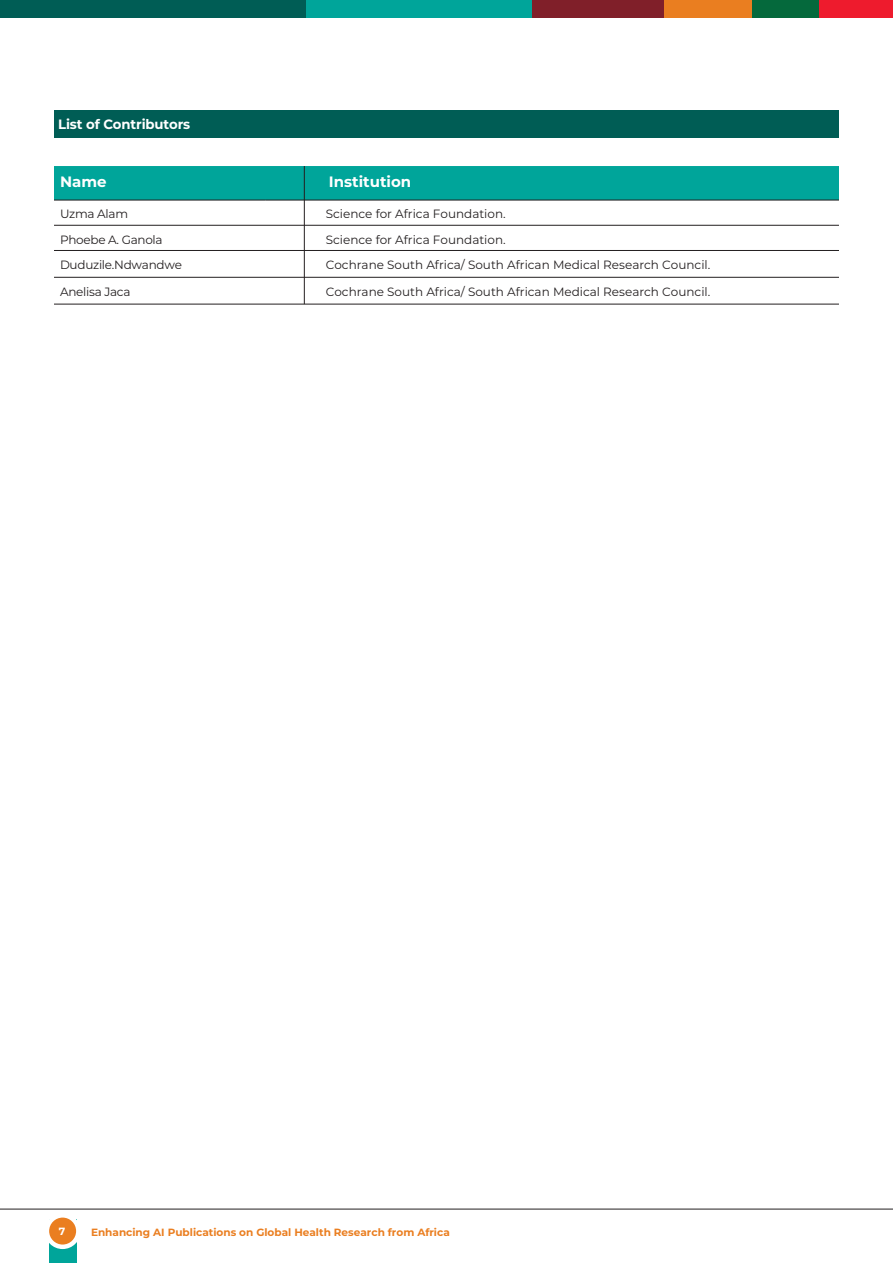
<style>
.page{position:relative;width:893px;height:1263px;background:#fff}
.page>*{position:absolute;margin:0;border:0;box-sizing:border-box;transform-origin:0 0}
.t1{font:700 15px "Montserrat";color:#fff}
.t2{font:700 13.5px "Montserrat";letter-spacing:-.01em;color:#fff}
.t3{font:12px "Montserrat";color:#231f20}
.t4{font:12px "Montserrat";letter-spacing:-.02em;color:#231f20}
.t5{font:700 10.5px "Montserrat";color:#ea7e20}
.t6{font:700 10.5px "Montserrat";color:#fff}
</style>
<div class="page">
<div style="left:54px;top:166px;width:785px;height:34px;background:#00a59a"></div>
<hr style="left:54px;top:200px;width:212px;height:1px;background:#231f20">
<hr style="left:266px;top:200px;width:573px;height:1px;background:#231f20">
<hr style="left:304px;top:166px;width:1px;height:138px;background:#231f20">
<hr style="left:54px;top:250px;width:785px;height:1px;background:#231f20">
<hr style="left:54px;top:225px;width:785px;height:1px;background:#231f20">
<hr style="left:54px;top:277px;width:785px;height:1px;background:#231f20">
<hr style="left:54px;top:304px;width:785px;height:1px;background:#231f20">
<div style="left:49px;top:1219px;width:28px;height:44px;background:#00a59a"></div>
<svg style="left:47px;top:1215px;width:31px;height:32px"></svg>
<div style="left:45px;top:1213px;width:36px;height:36px;border:4px solid #fff;border-radius:50%"></div>
<div style="left:819px;top:0;width:74px;height:17px;background:#ee1b2d"></div>
<div style="left:752px;top:0;width:67px;height:17px;background:#05693c"></div>
<div style="left:663px;top:0;width:89px;height:17px;background:#ea7e20"></div>
<div style="left:532px;top:0;width:131px;height:17px;background:#801f29"></div>
<div style="left:306px;top:0;width:226px;height:17px;background:#00a59a"></div>
<div style="left:0;top:0;width:306px;height:17px;background:#005d55"></div>
<div style="left:54px;top:110px;width:785px;height:28px;background:#005d55"></div>
<hr style="left:0;top:1209px;width:893px;height:1px;background:#231f20">
<p class="t2" style="left:58px;top:115px;width:134px">List of Contributors</p>
<p class="t1" style="left:60px;top:170px;width:48px">Name</p>
<p class="t1" style="left:329px;top:170px;width:84px">Institution</p>
<p class="t4" style="left:60px;top:206px;width:70px">Uzma Alam</p>
<p class="t3" style="left:326px;top:206px;width:181px">Science for Africa Foundation.</p>
<p class="t4" style="left:60px;top:231px;width:104px">Phoebe A. Ganola</p>
<p class="t3" style="left:326px;top:231px;width:181px">Science for Africa Foundation.</p>
<p class="t4" style="left:60px;top:256px;width:123px">Duduzile.Ndwandwe</p>
<p class="t3" style="left:326px;top:256px;width:386px">Cochrane South Africa/ South African Medical Research Council.</p>
<p class="t4" style="left:60px;top:283px;width:72px">Anelisa Jaca</p>
<p class="t3" style="left:326px;top:283px;width:386px">Cochrane South Africa/ South African Medical Research Council.</p>
<p class="t6" style="left:59px;top:1223px;width:8px">7</p>
<p class="t5" style="left:91px;top:1224px;width:360px">Enhancing AI Publications on Global Health Research from Africa</p>
</div>
